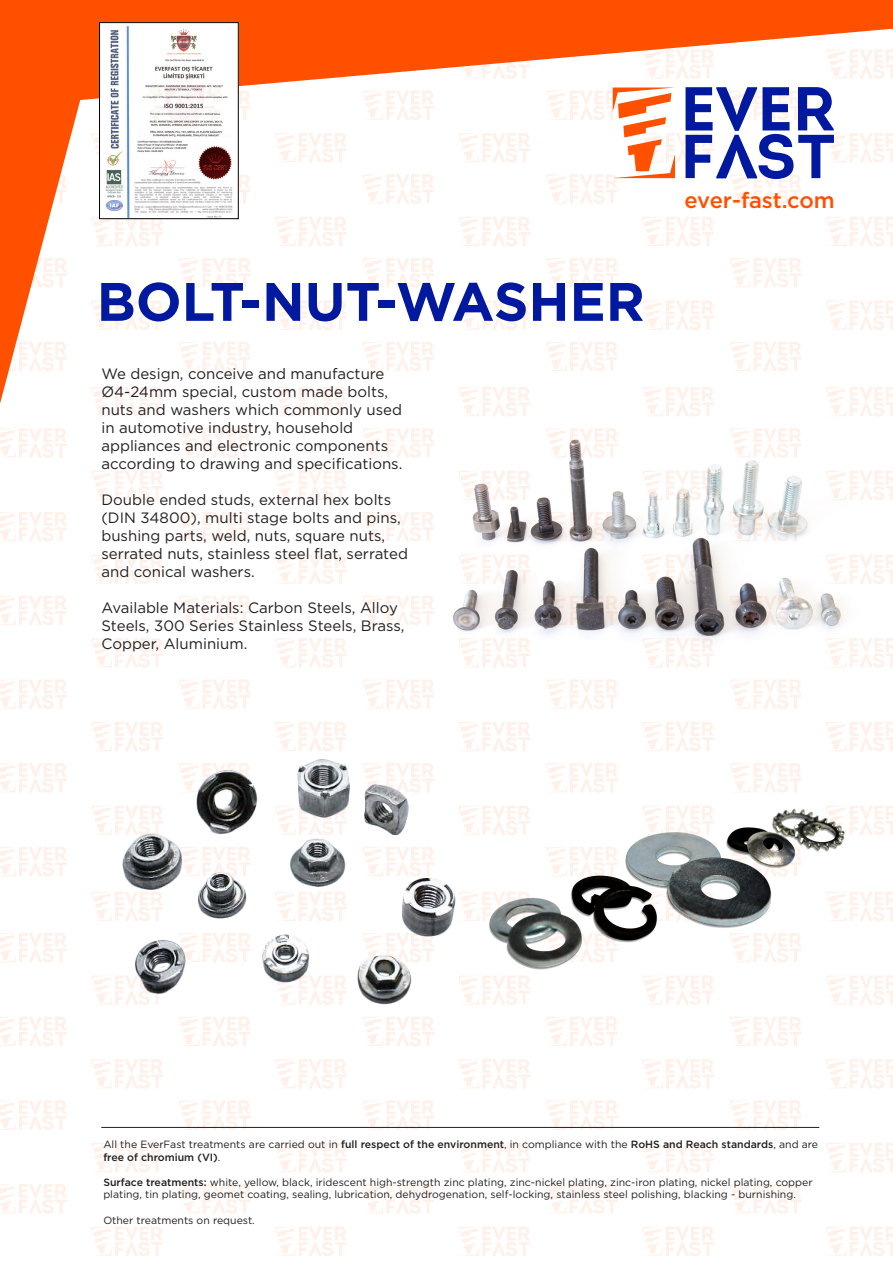
<style>
.page{position:relative;width:893px;height:1263px;background:#fff}
.page>*{position:absolute;margin:0;border:0;box-sizing:border-box;transform-origin:0 0}
.t1{font:700 54px "Gotham";color:#00199f}
.t2{font:500 22.05px "Gotham";letter-spacing:-.01em;color:#ff5000}
.t3{font:15px/18px "Gotham";color:#231f20}
.t4{font:10.5px/12.6px "Gotham";color:#231f20}
.s1{font-weight:500}
</style>
<div class="page">
<img style="left:414px;top:416px;width:466px;height:223px">
<img style="left:489px;top:809px;width:356px;height:161px">
<svg style="left:363px;top:428px;width:71px;height:30px"></svg>
<svg style="left:363px;top:512px;width:71px;height:29px"></svg>
<svg style="left:363px;top:596px;width:71px;height:29px"></svg>
<svg style="left:363px;top:679px;width:71px;height:30px"></svg>
<svg style="left:464px;top:404px;width:66px;height:12px"></svg>
<svg style="left:459px;top:471px;width:71px;height:29px"></svg>
<svg style="left:459px;top:554px;width:71px;height:30px"></svg>
<svg style="left:459px;top:638px;width:71px;height:30px"></svg>
<svg style="left:459px;top:722px;width:71px;height:29px"></svg>
<svg style="left:482px;top:806px;width:48px;height:29px"></svg>
<svg style="left:547px;top:428px;width:71px;height:30px"></svg>
<svg style="left:547px;top:512px;width:71px;height:29px"></svg>
<svg style="left:547px;top:596px;width:71px;height:29px;background:#a79f9f"></svg>
<svg style="left:547px;top:679px;width:71px;height:30px"></svg>
<svg style="left:547px;top:763px;width:71px;height:30px"></svg>
<svg style="left:547px;top:847px;width:71px;height:29px"></svg>
<svg style="left:647px;top:404px;width:67px;height:12px"></svg>
<svg style="left:643px;top:471px;width:71px;height:29px"></svg>
<svg style="left:643px;top:554px;width:71px;height:30px"></svg>
<svg style="left:643px;top:638px;width:71px;height:30px"></svg>
<svg style="left:643px;top:722px;width:71px;height:29px"></svg>
<svg style="left:643px;top:806px;width:71px;height:29px"></svg>
<svg style="left:730px;top:428px;width:71px;height:30px"></svg>
<svg style="left:730px;top:512px;width:71px;height:29px"></svg>
<svg style="left:730px;top:596px;width:71px;height:29px;background:#b6afaf"></svg>
<svg style="left:730px;top:679px;width:71px;height:30px"></svg>
<svg style="left:730px;top:763px;width:71px;height:30px"></svg>
<svg style="left:730px;top:847px;width:71px;height:29px"></svg>
<svg style="left:831px;top:404px;width:62px;height:12px"></svg>
<svg style="left:826px;top:471px;width:67px;height:29px"></svg>
<svg style="left:826px;top:554px;width:67px;height:30px"></svg>
<svg style="left:826px;top:638px;width:67px;height:30px"></svg>
<svg style="left:826px;top:722px;width:67px;height:29px"></svg>
<svg style="left:826px;top:806px;width:67px;height:29px"></svg>
<svg style="left:179px;top:428px;width:71px;height:30px"></svg>
<svg style="left:179px;top:512px;width:71px;height:29px"></svg>
<svg style="left:179px;top:596px;width:71px;height:29px"></svg>
<svg style="left:179px;top:679px;width:71px;height:30px"></svg>
<svg style="left:280px;top:404px;width:66px;height:12px"></svg>
<svg style="left:275px;top:471px;width:71px;height:29px"></svg>
<svg style="left:275px;top:554px;width:71px;height:30px"></svg>
<svg style="left:275px;top:638px;width:71px;height:30px"></svg>
<svg style="left:275px;top:722px;width:71px;height:22px"></svg>
<svg style="left:0;top:428px;width:67px;height:30px"></svg>
<svg style="left:0;top:512px;width:67px;height:29px"></svg>
<svg style="left:0;top:596px;width:67px;height:29px"></svg>
<svg style="left:0;top:679px;width:67px;height:30px"></svg>
<svg style="left:0;top:763px;width:67px;height:30px"></svg>
<svg style="left:0;top:847px;width:67px;height:29px"></svg>
<svg style="left:97px;top:404px;width:66px;height:12px"></svg>
<svg style="left:92px;top:471px;width:71px;height:29px"></svg>
<svg style="left:92px;top:554px;width:71px;height:30px"></svg>
<svg style="left:92px;top:638px;width:71px;height:30px"></svg>
<svg style="left:92px;top:722px;width:71px;height:22px"></svg>
<svg style="left:92px;top:806px;width:6px;height:29px"></svg>
<svg style="left:363px;top:1017px;width:71px;height:29px"></svg>
<svg style="left:363px;top:1100px;width:71px;height:30px"></svg>
<svg style="left:363px;top:1184px;width:71px;height:30px"></svg>
<svg style="left:482px;top:892px;width:48px;height:29px"></svg>
<svg style="left:482px;top:975px;width:48px;height:30px"></svg>
<svg style="left:459px;top:1059px;width:71px;height:30px"></svg>
<svg style="left:459px;top:1143px;width:71px;height:29px"></svg>
<svg style="left:459px;top:1227px;width:71px;height:29px"></svg>
<svg style="left:547px;top:933px;width:71px;height:29px"></svg>
<svg style="left:547px;top:1017px;width:71px;height:29px"></svg>
<svg style="left:547px;top:1100px;width:71px;height:30px"></svg>
<svg style="left:547px;top:1184px;width:71px;height:30px"></svg>
<svg style="left:643px;top:892px;width:71px;height:29px"></svg>
<svg style="left:643px;top:975px;width:71px;height:30px"></svg>
<svg style="left:643px;top:1059px;width:71px;height:30px"></svg>
<svg style="left:643px;top:1143px;width:71px;height:29px"></svg>
<svg style="left:643px;top:1227px;width:71px;height:29px"></svg>
<svg style="left:730px;top:933px;width:71px;height:29px"></svg>
<svg style="left:730px;top:1017px;width:71px;height:29px"></svg>
<svg style="left:730px;top:1100px;width:71px;height:30px"></svg>
<svg style="left:730px;top:1184px;width:71px;height:30px"></svg>
<svg style="left:826px;top:892px;width:67px;height:29px"></svg>
<svg style="left:826px;top:975px;width:67px;height:30px"></svg>
<svg style="left:826px;top:1059px;width:67px;height:30px"></svg>
<svg style="left:826px;top:1143px;width:67px;height:29px"></svg>
<svg style="left:826px;top:1227px;width:67px;height:29px"></svg>
<svg style="left:179px;top:1017px;width:71px;height:29px"></svg>
<svg style="left:179px;top:1100px;width:71px;height:30px"></svg>
<svg style="left:179px;top:1184px;width:71px;height:30px"></svg>
<svg style="left:275px;top:1059px;width:71px;height:30px"></svg>
<svg style="left:275px;top:1143px;width:71px;height:29px"></svg>
<svg style="left:275px;top:1227px;width:71px;height:29px"></svg>
<svg style="left:0;top:933px;width:67px;height:29px"></svg>
<svg style="left:0;top:1017px;width:67px;height:29px"></svg>
<svg style="left:0;top:1100px;width:67px;height:30px"></svg>
<svg style="left:0;top:1184px;width:67px;height:30px"></svg>
<svg style="left:92px;top:892px;width:6px;height:29px"></svg>
<svg style="left:92px;top:976px;width:6px;height:29px"></svg>
<svg style="left:92px;top:1059px;width:71px;height:30px"></svg>
<svg style="left:92px;top:1143px;width:71px;height:29px"></svg>
<svg style="left:92px;top:1227px;width:71px;height:29px"></svg>
<svg style="left:0;top:0;width:893px;height:404px"></svg>
<img style="left:101px;top:24px;width:136px;height:193px">
<div style="left:99px;top:22px;width:140px;height:197px;border:1px solid #000"></div>
<svg style="left:547px;top:87px;width:346px;height:117px"></svg>
<hr style="left:101px;top:1127px;width:718px;height:1px;background:#231f20">
<img style="left:98px;top:744px;width:381px;height:261px">
<h1 class="t1" style="left:97px;top:266px;width:550px">BOLT-NUT-WASHER</h1>
<p class="t3" style="left:101px;top:365px;width:302px">We design, conceive and manufacture Ø4-24mm special, custom made bolts, nuts and washers which commonly used in automotive industry, household appliances and electronic components according to drawing and specifications.</p>
<p class="t3" style="left:101px;top:491px;width:308px">Double ended studs, external hex bolts (DIN 34800), multi stage bolts and pins, bushing parts, weld, nuts, square nuts, serrated nuts, stainless steel flat, serrated and conical washers.</p>
<p class="t3" style="left:101px;top:599px;width:305px">Available Materials: Carbon Steels, Alloy<br>Steels, 300 Series Stainless Steels, Brass,<br>Copper, Aluminium.</p>
<h2 class="t2" style="left:684px;top:186px;width:152px">ever-fast.com</h2>
<p class="t4" style="left:103px;top:1138px;width:716px">All the EverFast treatments are carried out in <span class="s1">full respect of the environment</span>, in compliance with the <span class="s1">RoHS and Reach standards</span>, and are <span class="s1">free of chromium (VI)</span>.</p>
<p class="t4" style="left:103px;top:1175px;width:711px"><span class="s1">Surface treatments:</span> white, yellow, black, iridescent high-strength zinc plating, zinc-nickel plating, zinc-iron plating, nickel plating, copper plating, tin plating, geomet coating, sealing, lubrication, dehydrogenation, self-locking, stainless steel polishing, blacking - burnishing.</p>
<p class="t4" style="left:103px;top:1213px;width:153px">Other treatments on request.</p>
</div>
